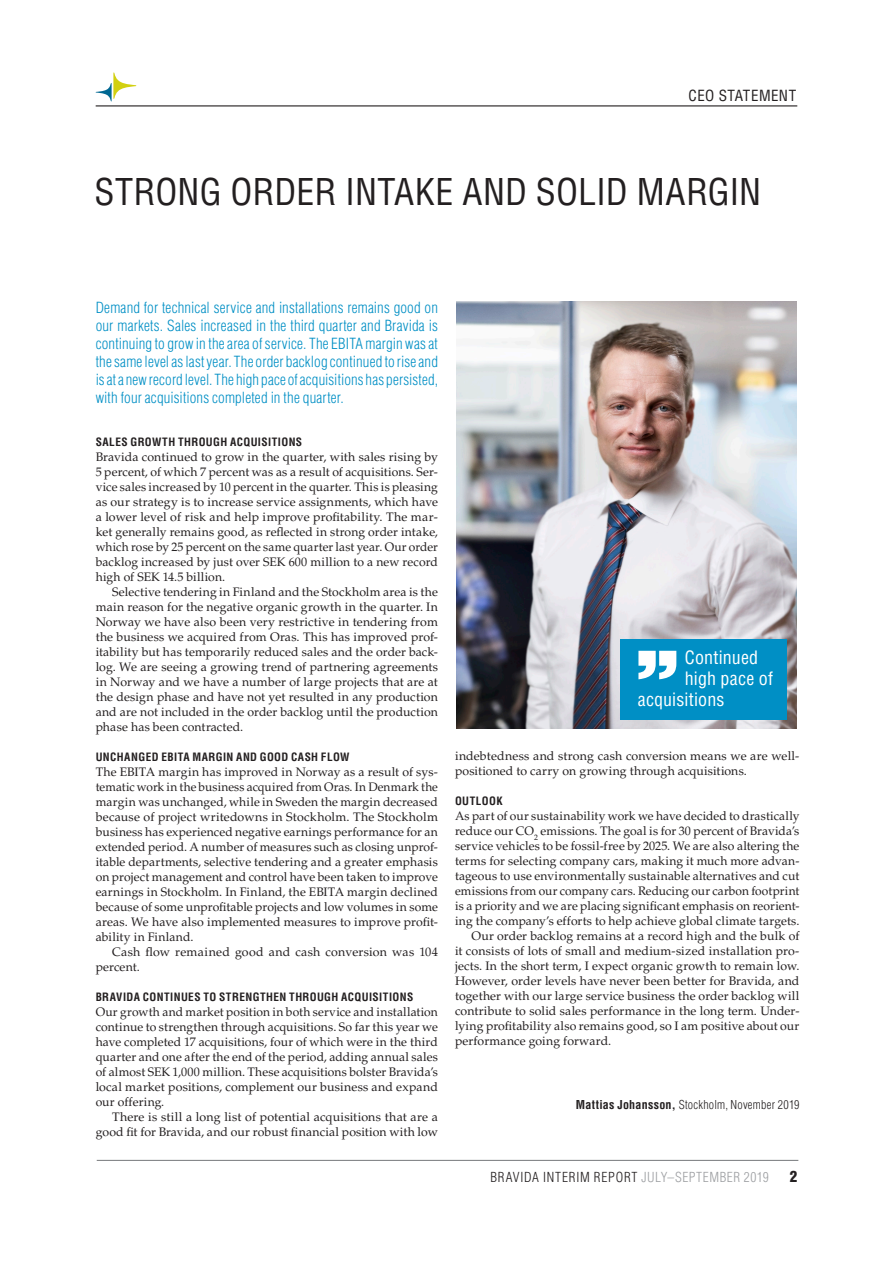
<style>
.page{position:relative;width:893px;height:1263px;background:#fff}
.page>*{position:absolute;margin:0;border:0;box-sizing:border-box;transform-origin:0 0}
.Mellanrubrik{font:condensed 36px "Helvetica LT Std";color:#231f20}
.Mellanrubrik-2{font:condensed 18px "Helvetica LT Std";letter-spacing:.01em;color:#fff}
.casetext_bröd{font:300 condensed 15px/18px "Helvetica LT Std";letter-spacing:.01em;color:#008fc5;text-align:justify}
.kapitelhuvud{font:condensed 15px "Helvetica LT Std";letter-spacing:.025em;color:#231f20}
.t1{font:900 condensed 15px "Helvetica LT Std";color:#231f20}
.t2{font:300 condensed 13.5px "Helvetica LT Std";letter-spacing:.05em;color:#231f20}
.Bravida_bröd{font:12.3px/15px "Palatino LT Std";letter-spacing:.005em;color:#231f20;text-align:justify}
.Bravida_bröd_indrag{font:12.3px/15px "Palatino LT Std";letter-spacing:.01em;color:#231f20;text-align:justify}
.Bravida_bröd_indrag-2{font:300 condensed 12px "Helvetica LT Std";letter-spacing:.02em;color:#231f20}
.fet_underrubbe{font:700 condensed 11.25px "Helvetica LT Std";letter-spacing:.035em;color:#231f20}
.s1{font-weight:700}
.s2{color:#9d9fa2}
</style>
<div class="page">
<hr style="left:96px;top:105px;width:701px;height:1px;background:#231f20">
<svg style="left:96px;top:72px;width:40px;height:29px"></svg>
<hr style="left:97px;top:1160px;width:701px;height:1px;background:#76787b">
<img style="left:456px;top:302px;width:340px;height:427px">
<div style="left:621px;top:639px;width:166px;height:81px;background:#008fc5"></div>
<svg style="left:638px;top:651px;width:38px;height:28px"></svg>
<p class="kapitelhuvud" style="left:689px;top:86px;width:109px">CEO STATEMENT</p>
<p class="Mellanrubrik" style="left:95px;top:169px;width:668px">STRONG ORDER INTAKE AND SOLID MARGIN</p>
<p class="casetext_bröd" style="left:96px;top:299px;width:344px">Demand for technical service and installations remains good on our markets. Sales increased in the third quarter and Bravida is continuing to grow in the area of service. The EBITA margin was at the same level as last year. The order backlog continued to rise and is at a new record level. The high pace of acquisitions has persisted, with four acquisitions completed in the quarter.</p>
<p class="fet_underrubbe" style="left:96px;top:434px;width:208px">SALES GROWTH THROUGH ACQUISITIONS</p>
<p class="Bravida_bröd" style="left:96px;top:449px;width:344px">Bravida continued to grow in the quarter, with sales rising by 5 percent, of which 7 percent was as a result of acquisitions. Ser&shy;vice sales increased by 10 percent in the quarter. This is pleasing as our strategy is to increase service assignments, which have a lower level of risk and help improve profitability. The mar&shy;ket generally remains good, as reflected in strong order intake, which rose by 25 percent on the same quarter last year. Our order backlog increased by just over SEK 600 million to a new record high of SEK 14.5 billion.</p>
<p class="Bravida_bröd_indrag" style="left:96px;top:584px;width:344px;text-indent:17px">Selective tendering in Finland and the Stockholm area is the main reason for the negative organic growth in the quarter. In Norway we have also been very restrictive in tendering from the business we acquired from Oras. This has improved prof&shy;itability but has temporarily reduced sales and the order back&shy;log. We are seeing a growing trend of partnering agreements in Norway and we have a number of large projects that are at the design phase and have not yet resulted in any production and are not included in the order backlog until the production phase has been contracted.</p>
<p class="fet_underrubbe" style="left:96px;top:749px;width:255px">UNCHANGED EBITA MARGIN AND GOOD CASH FLOW</p>
<p class="Bravida_bröd" style="left:96px;top:764px;width:344px">The EBITA margin has improved in Norway as a result of sys&shy;tematic work in the business acquired from Oras. In Denmark the margin was unchanged, while in Sweden the margin decreased because of project writedowns in Stockholm. The Stockholm business has experienced negative earnings performance for an extended period. A number of measures such as closing unprof&shy;itable departments, selective tendering and a greater emphasis on project management and control have been taken to improve earnings in Stockholm. In Finland, the EBITA margin declined because of some unprofitable projects and low volumes in some areas. We have also implemented measures to improve profit&shy;ability in Finland.</p>
<p class="Bravida_bröd_indrag" style="left:96px;top:944px;width:344px;text-indent:17px">Cash flow remained good and cash conversion was 104 percent.</p>
<p class="fet_underrubbe" style="left:96px;top:989px;width:319px">BRAVIDA CONTINUES TO STRENGTHEN THROUGH ACQUISITIONS</p>
<p class="Bravida_bröd" style="left:96px;top:1004px;width:344px">Our growth and market position in both service and installation continue to strengthen through acquisitions. So far this year we have completed 17 acquisitions, four of which were in the third quarter and one after the end of the period, adding annual sales of almost SEK 1,000 million. These acquisitions bolster Bravida’s local market positions, complement our business and expand our offering.</p>
<p class="Bravida_bröd_indrag" style="left:96px;top:1109px;width:344px;text-align:right">There is still a long list of potential acquisitions that are a good fit for Bravida, and our robust financial position with low</p>
<p class="Mellanrubrik-2" style="left:685px;top:646px;width:75px">Continued</p>
<p class="Mellanrubrik-2" style="left:685px;top:667px;width:90px">high pace of</p>
<p class="Mellanrubrik-2" style="left:638px;top:688px;width:88px">acquisitions</p>
<p class="Bravida_bröd_indrag" style="left:455px;top:749px;width:346px">indebtedness and strong cash conversion means we are well&shy;positioned to carry on growing through acquisitions.</p>
<p class="fet_underrubbe" style="left:455px;top:794px;width:49px">OUTLOOK</p>
<p class="Bravida_bröd" style="left:455px;top:809px;width:346px">As part of our sustainability work we have decided to drastically reduce our CO<sub>2</sub> emissions. The goal is for 30 percent of Bravida’s service vehicles to be fossil-free by 2025. We are also altering the terms for selecting company cars, making it much more advan&shy;tageous to use environmentally sustainable alternatives and cut emissions from our company cars. Reducing our carbon footprint is a priority and we are placing significant emphasis on reorient&shy;ing the company’s efforts to help achieve global climate targets.</p>
<p class="Bravida_bröd_indrag" style="left:455px;top:929px;width:346px;text-indent:17px">Our order backlog remains at a record high and the bulk of it consists of lots of small and medium-sized installation pro&shy;jects. In the short term, I expect organic growth to remain low.<br>However, order levels have never been better for Bravida, and together with our large service business the order backlog will contribute to solid sales performance in the long term. Under&shy;lying profitability also remains good, so I am positive about our performance going forward.</p>
<p class="Bravida_bröd_indrag-2" style="left:576px;top:1097px;width:225px"><span class="s1">Mattias Johansson,</span> Stockholm, November 2019</p>
<p class="t2" style="left:490px;top:1169px;width:280px">BRAVIDA INTERIM REPORT <span class="s2">JULY–SEPTEMBER 2019</span></p>
<p class="t1" style="left:790px;top:1167px;width:9px">2</p>
</div>
